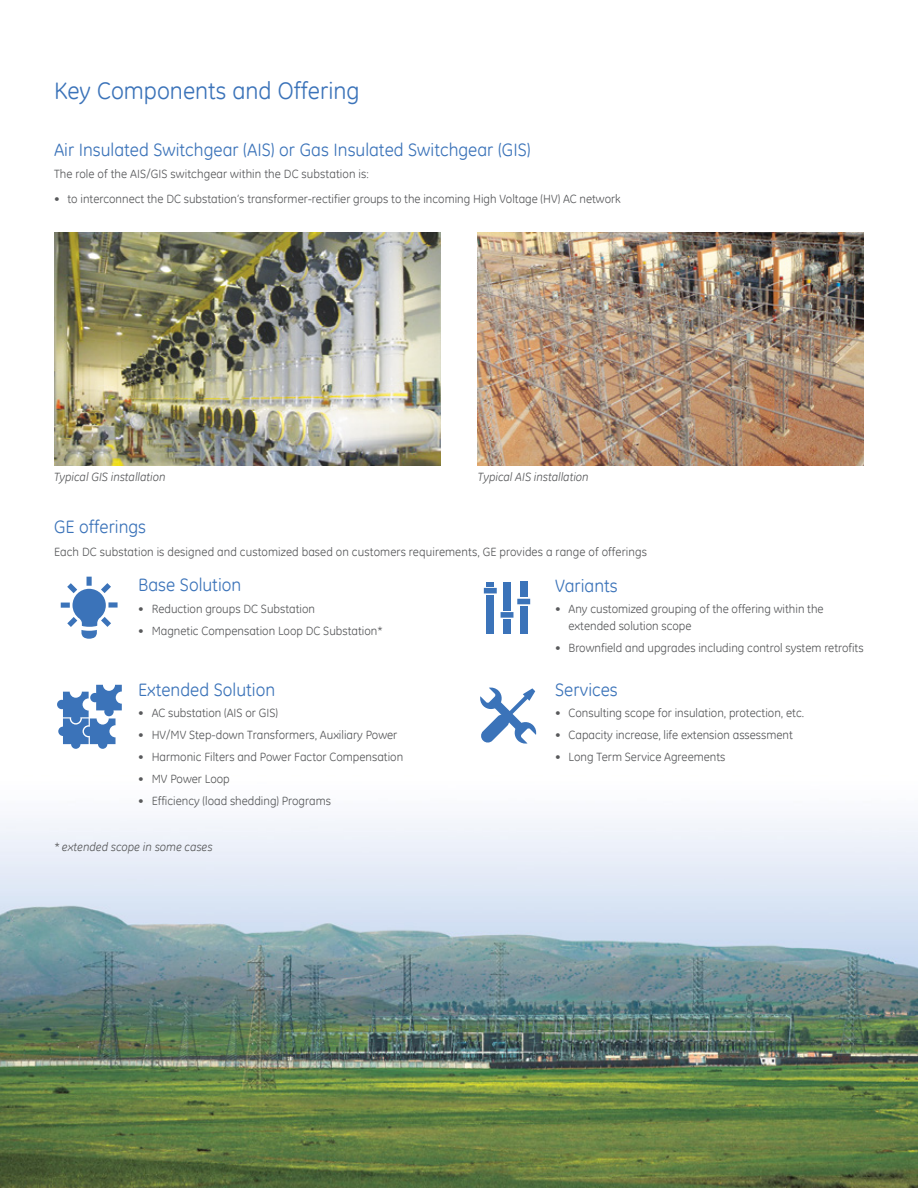
<style>
.page{position:relative;width:918px;height:1188px;background:#fff}
.page>*{position:absolute;margin:0;border:0;box-sizing:border-box;transform-origin:0 0}
.t1{font:24px "GE Inspira";color:#3b73b9}
.t2{font:18px "GE Inspira";color:#3b73b9}
.t3{font:12px/16.5px "GE Inspira";color:#58595b}
.t4{font:italic 12px "GE Inspira";color:#58595b}
</style>
<div class="page">
<img style="left:0;top:441px;width:918px;height:747px">
<img style="left:54px;top:232px;width:386px;height:233px">
<img style="left:478px;top:232px;width:386px;height:233px">
<svg style="left:61px;top:577px;width:57px;height:62px"></svg>
<div style="left:520px;top:582px;width:7px;height:15px;background:#3b73b9"></div>
<div style="left:520px;top:606px;width:7px;height:28px;background:#3b73b9"></div>
<div style="left:504px;top:582px;width:7px;height:29px;background:#3b73b9"></div>
<div style="left:504px;top:619px;width:7px;height:15px;background:#3b73b9"></div>
<div style="left:487px;top:595px;width:7px;height:39px;background:#3b73b9"></div>
<svg style="left:484px;top:582px;width:13px;height:11px"></svg>
<svg style="left:501px;top:612px;width:12px;height:6px"></svg>
<svg style="left:517px;top:599px;width:13px;height:5px"></svg>
<svg style="left:480px;top:687px;width:57px;height:57px"></svg>
<div style="left:71px;top:739px;width:9px;height:10px;background:#3b73b9;border-radius:50%"></div>
<div style="left:58px;top:727px;width:10px;height:9px;background:#3b73b9;border-radius:50%"></div>
<div style="left:98px;top:739px;width:9px;height:10px;background:#3b73b9;border-radius:50%"></div>
<div style="left:57px;top:700px;width:9px;height:9px;background:#3b73b9;border-radius:50%"></div>
<svg style="left:63px;top:685px;width:59px;height:59px"></svg>
<h1 class="t1" style="left:54px;top:75px;width:307px">Key Components and Offering</h1>
<h2 class="t2" style="left:54px;top:138px;width:478px">Air Insulated Switchgear (AIS) or Gas Insulated Switchgear (GIS)</h2>
<p class="t3" style="left:54px;top:166px;width:316px">The role of the AIS/GIS switchgear within the DC substation is:</p>
<p class="t3" style="left:54px;top:190px;width:568px">• to interconnect the DC substation’s transformer-rectifier groups to the incoming High Voltage (HV) AC network</p>
<p class="t4" style="left:54px;top:470px;width:113px">Typical GIS installation</p>
<p class="t4" style="left:478px;top:470px;width:112px">Typical AIS installation</p>
<h2 class="t2" style="left:54px;top:515px;width:94px">GE offerings</h2>
<p class="t3" style="left:54px;top:543px;width:594px">Each DC substation is designed and customized based on customers requirements, GE provides a range of offerings</p>
<h2 class="t2" style="left:138px;top:573px;width:105px">Base Solution</h2>
<p class="t3" style="left:138px;top:600px;width:178px">• Reduction groups DC Substation</p>
<p class="t3" style="left:138px;top:622px;width:246px">• Magnetic Compensation Loop DC Substation*</p>
<h2 class="t2" style="left:138px;top:678px;width:138px">Extended Solution</h2>
<p class="t3" style="left:138px;top:705px;width:141px">• AC substation (AIS or GIS)</p>
<p class="t3" style="left:138px;top:727px;width:261px">• HV/MV Step-down Transformers, Auxiliary Power</p>
<p class="t3" style="left:138px;top:749px;width:266px">• Harmonic Filters and Power Factor Compensation</p>
<p class="t3" style="left:138px;top:771px;width:93px">• MV Power Loop</p>
<p class="t3" style="left:138px;top:792px;width:194px">• Efficiency (load shedding) Programs</p>
<p class="t4" style="left:54px;top:840px;width:160px">* extended scope in some cases</p>
<h2 class="t2" style="left:555px;top:574px;width:64px">Variants</h2>
<p class="t3" style="left:569px;top:601px;width:257px;text-indent:-14px">• Any customized grouping of the offering within the extended solution scope</p>
<p class="t3" style="left:555px;top:639px;width:310px">• Brownfield and upgrades including control system retrofits</p>
<h2 class="t2" style="left:555px;top:678px;width:64px">Services</h2>
<p class="t3" style="left:555px;top:705px;width:251px">• Consulting scope for insulation, protection, etc.</p>
<p class="t3" style="left:555px;top:727px;width:239px">• Capacity increase, life extension assessment</p>
<p class="t3" style="left:555px;top:749px;width:172px">• Long Term Service Agreements</p>
</div>
